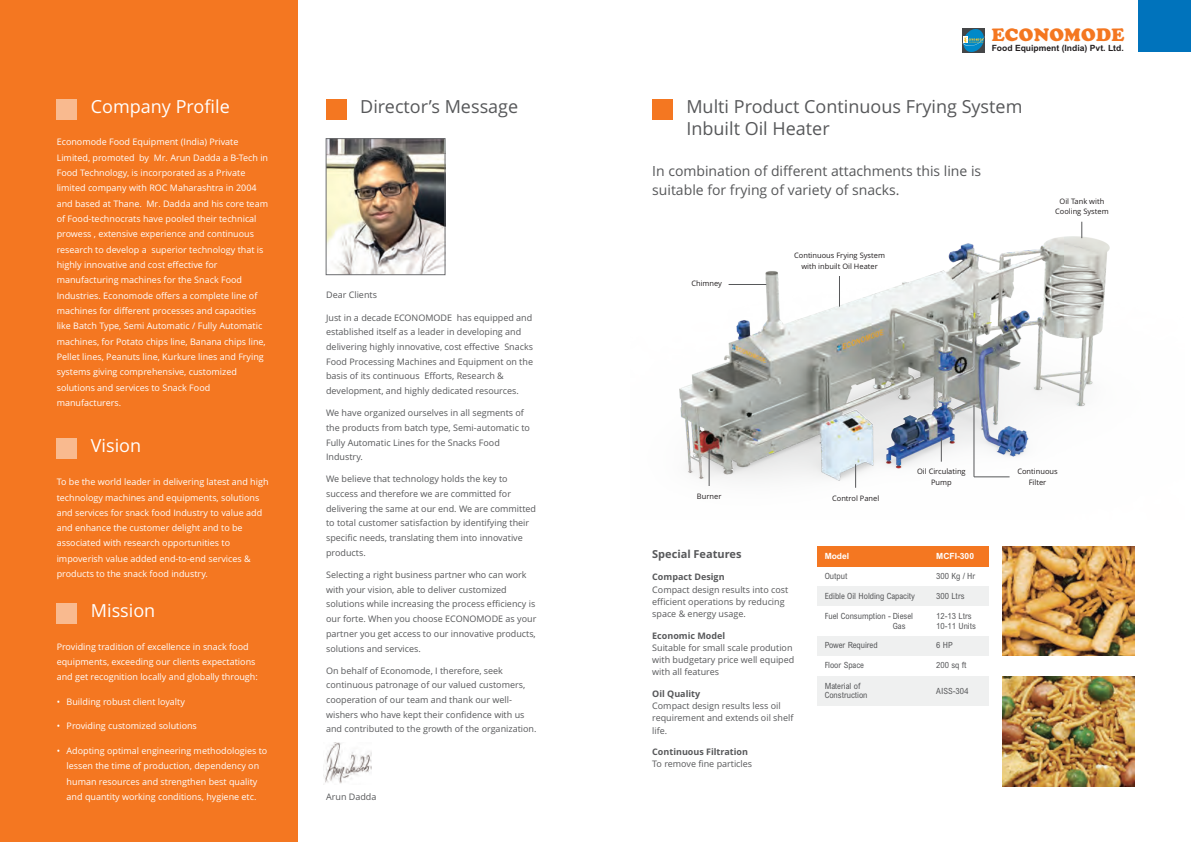
<style>
.page{position:relative;width:1191px;height:842px;background:#fff}
.page>*{position:absolute;margin:0;border:0;box-sizing:border-box;transform-origin:0 0}
.t1{font:900 18.7px "Cooper";letter-spacing:.02em;color:#f47721}
.t2{font:18px/22.1px "Open Sans";color:#57585a}
.t3{font:18px "Open Sans";color:#fff}
.t4{font:14px/19.1px "Open Sans";color:#57585a}
.t5{font:700 11px "Open Sans";color:#57585a}
.t6{font:9px/15.3px "Open Sans";color:#fff}
.t7{font:9px/14.7px "Open Sans";color:#57585a}
.t8{font:700 9px "Open Sans";color:#57585a}
.t9{font:700 8.6px "Arial";color:#231f20}
.t10{font:condensed 8.5px/9.9px "Arial";color:#57585a}
.t11{font:700 8.5px "Arial";color:#fff}
.t12{font:7.5px/10.2px "Open Sans";color:#231f20;text-align:center}
</style>
<div class="page">
<img style="left:679px;top:237px;width:430px;height:243px">
<img style="left:1003px;top:677px;width:131px;height:109px">
<div style="left:652px;top:99px;width:20px;height:20px;background:#f47721"></div>
<svg style="left:962px;top:28px;width:23px;height:25px"></svg>
<div style="left:1138px;top:0;width:53px;height:51px;background:#0073bc"></div>
<img style="left:1003px;top:546px;width:131px;height:110px">
<hr style="left:728px;top:284px;width:38px;height:1px;background:#57585a">
<hr style="left:709px;top:448px;width:1px;height:38px;background:#57585a">
<svg style="left:855px;top:464px;width:1px;height:24px"></svg>
<svg style="left:941px;top:438px;width:1px;height:24px"></svg>
<hr style="left:973px;top:405px;width:1px;height:72px;background:#57585a">
<hr style="left:974px;top:477px;width:35px;height:1px;background:#57585a">
<svg style="left:1081px;top:222px;width:1px;height:16px"></svg>
<hr style="left:839px;top:276px;width:1px;height:31px;background:#57585a">
<div style="left:817px;top:636px;width:171px;height:20px;background:#eff0f0"></div>
<div style="left:817px;top:676px;width:171px;height:29px;background:#eff0f0"></div>
<div style="left:817px;top:546px;width:171px;height:20px;background:#f47721"></div>
<div style="left:817px;top:586px;width:171px;height:20px;background:#eff0f0"></div>
<div style="left:0;top:0;width:298px;height:842px;background:#f47721"></div>
<div style="left:57px;top:99px;width:20px;height:20px;background:#f9ba8f"></div>
<div style="left:57px;top:439px;width:20px;height:20px;background:#f9ba8f"></div>
<div style="left:57px;top:603px;width:20px;height:20px;background:#f9ba8f"></div>
<div style="left:326px;top:99px;width:20px;height:20px;background:#f47721"></div>
<img style="left:328px;top:140px;width:115px;height:133px">
<div style="left:326px;top:138px;width:119px;height:137px;border:1px solid #6c6d70"></div>
<img style="left:324px;top:742px;width:47px;height:42px">
<h2 class="t3" style="left:91px;top:99px;width:140px">Company Profile</h2>
<p class="t6" style="left:57px;top:135px;width:213px">Economode Food Equipment (India) Private Limited, promoted by Mr. Arun Dadda a B-Tech in Food Technology, is incorporated as a Private limited company with ROC Maharashtra in 2004 and based at Thane. Mr. Dadda and his core team of Food-technocrats have pooled their technical prowess , extensive experience and continuous research to develop a superior technology that is highly innovative and cost effective for manufacturing machines for the Snack Food Industries. Economode offers a complete line of machines for different processes and capacities like Batch Type, Semi Automatic / Fully Automatic machines, for Potato chips line, Banana chips line, Pellet lines, Peanuts line, Kurkure lines and Frying systems giving comprehensive, customized solutions and services to Snack Food manufacturers.</p>
<h2 class="t3" style="left:91px;top:438px;width:52px">Vision</h2>
<p class="t6" style="left:57px;top:475px;width:213px">To be the world leader in delivering latest and high technology machines and equipments, solutions and services for snack food Industry to value add and enhance the customer delight and to be associated with research opportunities to impoverish value added end-to-end services &amp; products to the snack food industry.</p>
<h2 class="t3" style="left:91px;top:603px;width:66px">Mission</h2>
<p class="t6" style="left:57px;top:640px;width:203px">Providing tradition of excellence in snack food equipments, exceeding our clients expectations and get recognition locally and globally through:</p>
<p class="t6" style="left:57px;top:695px;width:130px">• Building robust client loyalty</p>
<p class="t6" style="left:57px;top:719px;width:142px">• Providing customized solutions</p>
<p class="t6" style="left:57px;top:744px;width:212px;text-align:center">• Adopting optimal engineering methodologies to lessen the time of production, dependency on human resources and strengthen best quality<br>and quantity working conditions, hygiene etc.</p>
<h2 class="t2" style="left:360px;top:97px;width:159px">Director’s Message</h2>
<p class="t7" style="left:326px;top:289px;width:52px">Dear Clients</p>
<p class="t7" style="left:326px;top:311px;width:208px">Just in a decade ECONOMODE has equipped and established itself as a leader in developing and delivering highly innovative, cost effective Snacks Food Processing Machines and Equipment on the basis of its continuous Efforts, Research &amp; development, and highly dedicated resources.</p>
<p class="t7" style="left:326px;top:406px;width:205px">We have organized ourselves in all segments of the products from batch type, Semi-automatic to Fully Automatic Lines for the Snacks Food Industry.</p>
<p class="t7" style="left:326px;top:473px;width:211px">We believe that technology holds the key to success and therefore we are committed for delivering the same at our end. We are committed to total customer satisfaction by identifying their specific needs, translating them into innovative products.</p>
<p class="t7" style="left:326px;top:568px;width:212px">Selecting a right business partner who can work with your vision, able to deliver customized solutions while increasing the process efficiency is our forte. When you choose ECONOMODE as your partner you get access to our innovative products, solutions and services.</p>
<p class="t7" style="left:326px;top:664px;width:212px">On behalf of Economode, I therefore, seek continuous patronage of our valued customers, cooperation of our team and thank our well&shy;wishers who have kept their confidence with us and contributed to the growth of the organization.</p>
<p class="t7" style="left:326px;top:790px;width:52px">Arun Dadda</p>
<h1 class="t1" style="left:991px;top:29px;width:134px">ECONOMODE</h1>
<p class="t9" style="left:991px;top:45px;width:134px">Food Equipment (India) Pvt. Ltd.</p>
<h2 class="t2" style="left:686px;top:97px;width:337px">Multi Product Continuous Frying System<br>Inbuilt Oil Heater</h2>
<h3 class="t4" style="left:652px;top:162px;width:330px">In combination of different attachments this line is suitable for frying of variety of snacks.</h3>
<p class="t12" style="left:691px;top:279px;width:32px">Chimney</p>
<p class="t12" style="left:794px;top:251px;width:92px">Continuous Frying System with inbuilt Oil Heater</p>
<p class="t12" style="left:1055px;top:197px;width:55px">Oil Tank with<br>Cooling System</p>
<p class="t12" style="left:697px;top:492px;width:26px">Burner</p>
<p class="t12" style="left:832px;top:493px;width:49px">Control Panel</p>
<p class="t12" style="left:917px;top:467px;width:50px">Oil Circulating<br>Pump</p>
<p class="t12" style="left:1017px;top:467px;width:42px">Continuous<br>Filter</p>
<p class="t5" style="left:652px;top:549px;width:91px">Special Features</p>
<p class="t8" style="left:652px;top:573px;width:74px">Compact Design</p>
<p class="t7" style="left:652px;top:584px;width:138px;line-height:12.3px">Compact design results into cost efficient operations by reducing space &amp; energy usage.</p>
<p class="t8" style="left:652px;top:632px;width:75px">Economic Model</p>
<p class="t7" style="left:652px;top:642px;width:144px;line-height:12.3px">Suitable for small scale prodution with budgetary price well equiped with all features</p>
<p class="t8" style="left:652px;top:690px;width:50px">Oil Quality</p>
<p class="t7" style="left:652px;top:700px;width:143px;line-height:12.3px">Compact design results less oil requirement and extends oil shelf life.</p>
<p class="t8" style="left:652px;top:748px;width:97px">Continuous Filtration</p>
<p class="t7" style="left:652px;top:757px;width:101px">To remove fine particles</p>
<p class="t11" style="left:936px;top:553px;width:39px">MCFI-300</p>
<p class="t11" style="left:824px;top:553px;width:26px">Model</p>
<p class="t10" style="left:824px;top:572px;width:24px">Output</p>
<p class="t10" style="left:936px;top:572px;width:40px">300 Kg / Hr</p>
<p class="t10" style="left:824px;top:591px;width:92px">Edible Oil Holding Capacity</p>
<p class="t10" style="left:936px;top:592px;width:30px">300 Ltrs</p>
<p class="t10" style="left:892px;top:612px;width:22px;text-indent:-68px">Fuel Consumption - Diesel<br>Gas</p>
<p class="t10" style="left:936px;top:622px;width:41px">10-11 Units</p>
<p class="t10" style="left:824px;top:641px;width:54px">Power Required</p>
<p class="t10" style="left:936px;top:641px;width:18px">6 HP</p>
<p class="t10" style="left:936px;top:612px;width:37px">12-13 Ltrs</p>
<p class="t10" style="left:824px;top:661px;width:41px">Floor Space</p>
<p class="t10" style="left:936px;top:661px;width:32px">200 sq ft</p>
<p class="t10" style="left:824px;top:681px;width:44px">Material of<br>Construction</p>
<p class="t10" style="left:936px;top:686px;width:34px">AISS-304</p>
</div>
